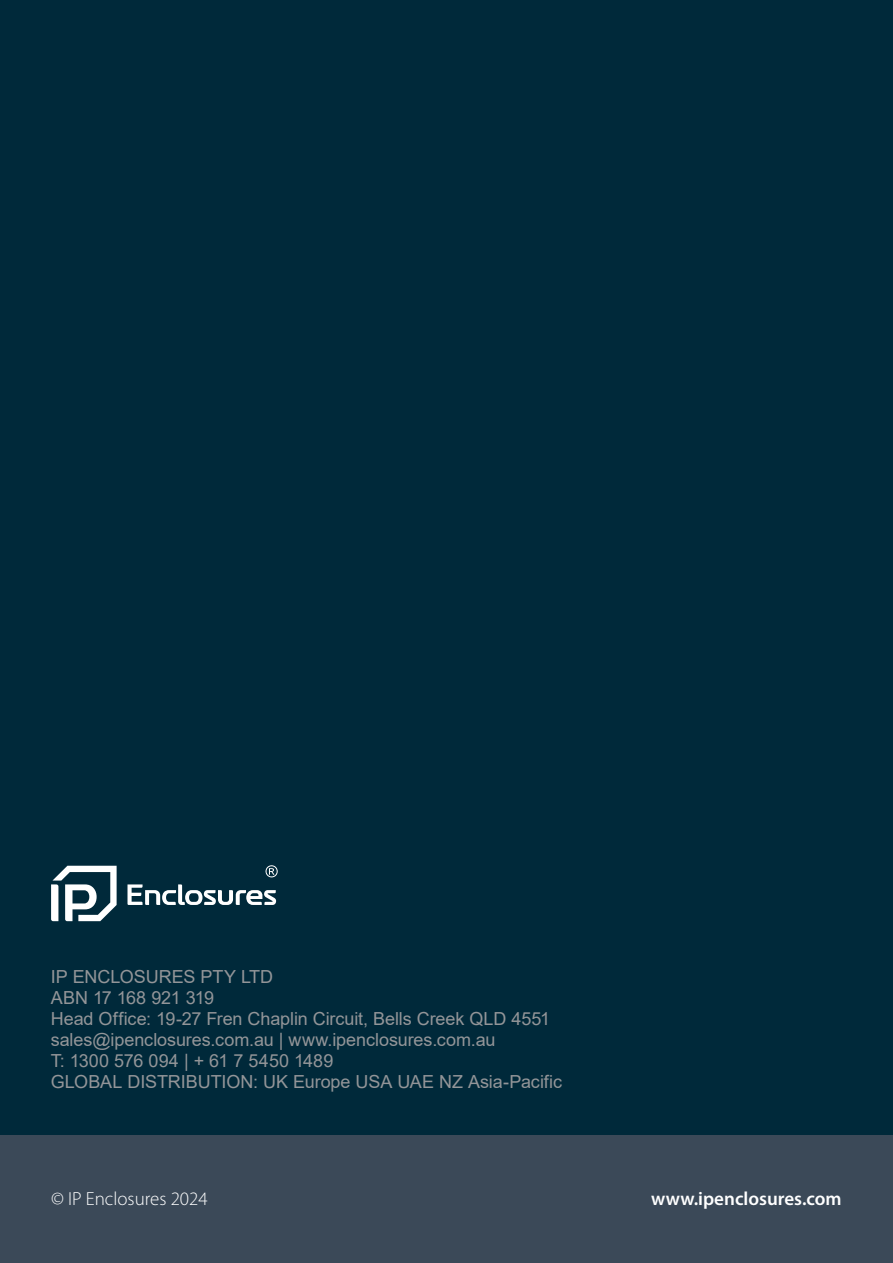
<style>
.page{position:relative;width:893px;height:1263px;background:#00293a}
.page>*{position:absolute;margin:0;border:0;box-sizing:border-box;transform-origin:0 0}
.t1{font:600 19.05px "Myriad Pro";color:#fff}
.t2{font:300 19.05px "Myriad Pro";color:#fff}
.t3{font:18px/21px "Arial";letter-spacing:-.005em;color:#939598}
</style>
<div class="page">
<div style="left:0;top:1135px;width:893px;height:128px;background:#3b4958"></div>
<svg style="left:127px;top:884px;width:149px;height:21px"></svg>
<svg style="left:266px;top:865px;width:12px;height:12px"></svg>
<svg style="left:51px;top:866px;width:66px;height:55px"></svg>
<p class="t3" style="left:51px;top:968px;width:513px">IP ENCLOSURES PTY LTD<br>ABN 17 168 921 319<br>Head Office: 19-27 Fren Chaplin Circuit, Bells Creek QLD 4551 sales@ipenclosures.com.au | www.ipenclosures.com.au<br>T: 1300 576 094 | + 61 7 5450 1489<br>GLOBAL DISTRIBUTION: UK Europe USA UAE NZ Asia-Pacific</p>
<p class="t2" style="left:51px;top:1187px;width:158px">© IP Enclosures 2024</p>
<p class="t1" style="left:651px;top:1191px;width:192px">www.ipenclosures.com</p>
</div>
